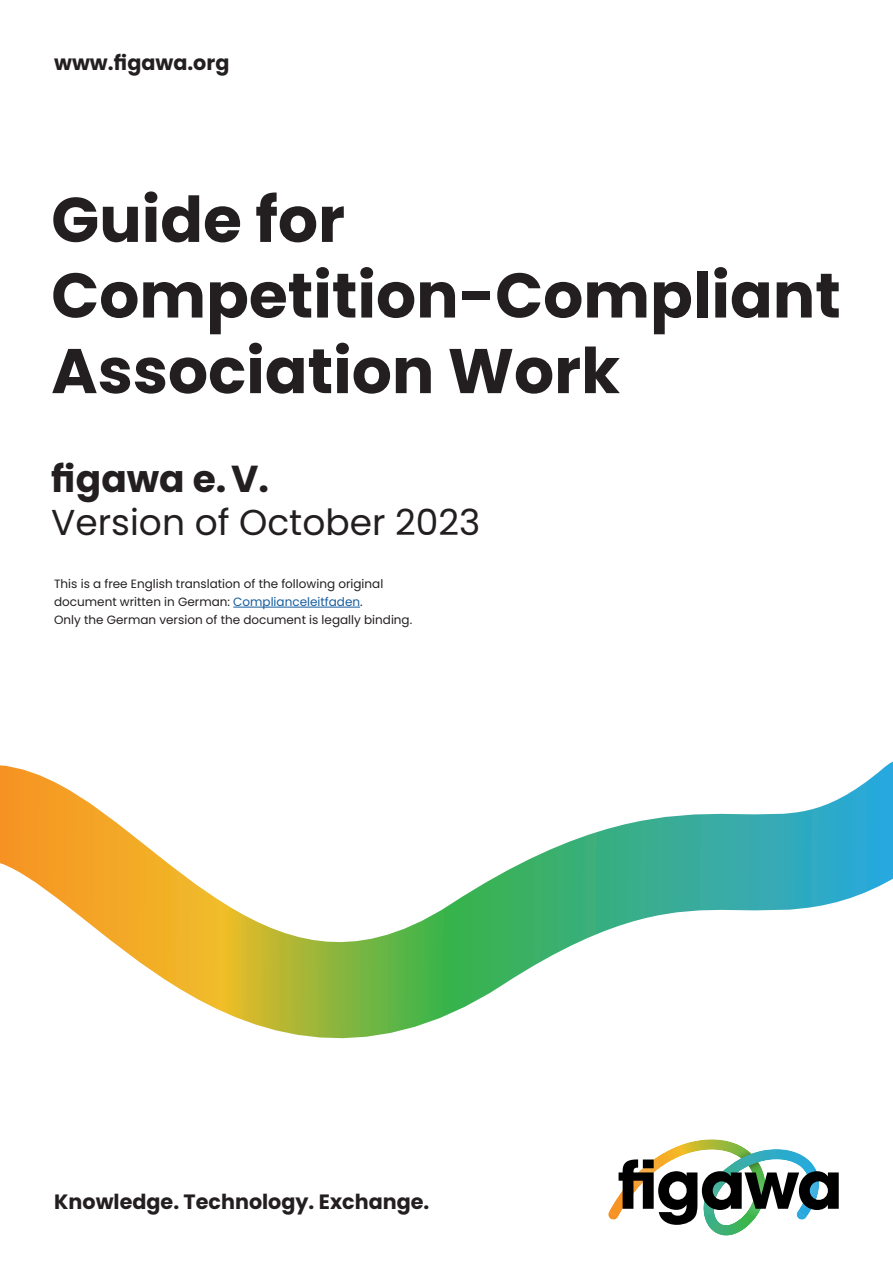
<style>
.page{position:relative;width:893px;height:1263px;background:#fff}
.page>*{position:absolute;margin:0;border:0;box-sizing:border-box;transform-origin:0 0}
.t1{font:700 63px/75.6px "Poppins";color:#231f20}
.t2{font:700 37.5px "Poppins";color:#231f20}
.t3{font:36px "Poppins";color:#231f20}
.t4{font:700 20.7px "Poppins";color:#231f20}
.t5{font:12px/18px "Poppins";color:#231f20}
.s1{color:#175d9e}
</style>
<div class="page">
<svg style="left:608px;top:1139px;width:231px;height:96px"></svg>
<svg style="left:0;top:761px;width:893px;height:278px"></svg>
<hr style="left:233px;top:607px;width:127px;height:1px;background:#175d9e">
<h3 class="t4" style="left:54px;top:51px;width:177px">www.figawa.org</h3>
<h1 class="t1" style="left:51px;top:182px;width:791px">Guide for<br>Competition-Compliant<br>Association Work</h1>
<h2 class="t2" style="left:51px;top:457px;width:219px">figawa e.V.</h2>
<h3 class="t3" style="left:51px;top:501px;width:431px">Version of October 2023</h3>
<p class="t5" style="left:54px;top:575px;width:360px">This is a free English translation of the following original document written in German: <span class="s1">Complianceleitfaden</span>.<br>Only the German version of the document is legally binding.</p>
<h3 class="t4" style="left:54px;top:1189px;width:377px">Knowledge. Technology. Exchange.</h3>
</div>
